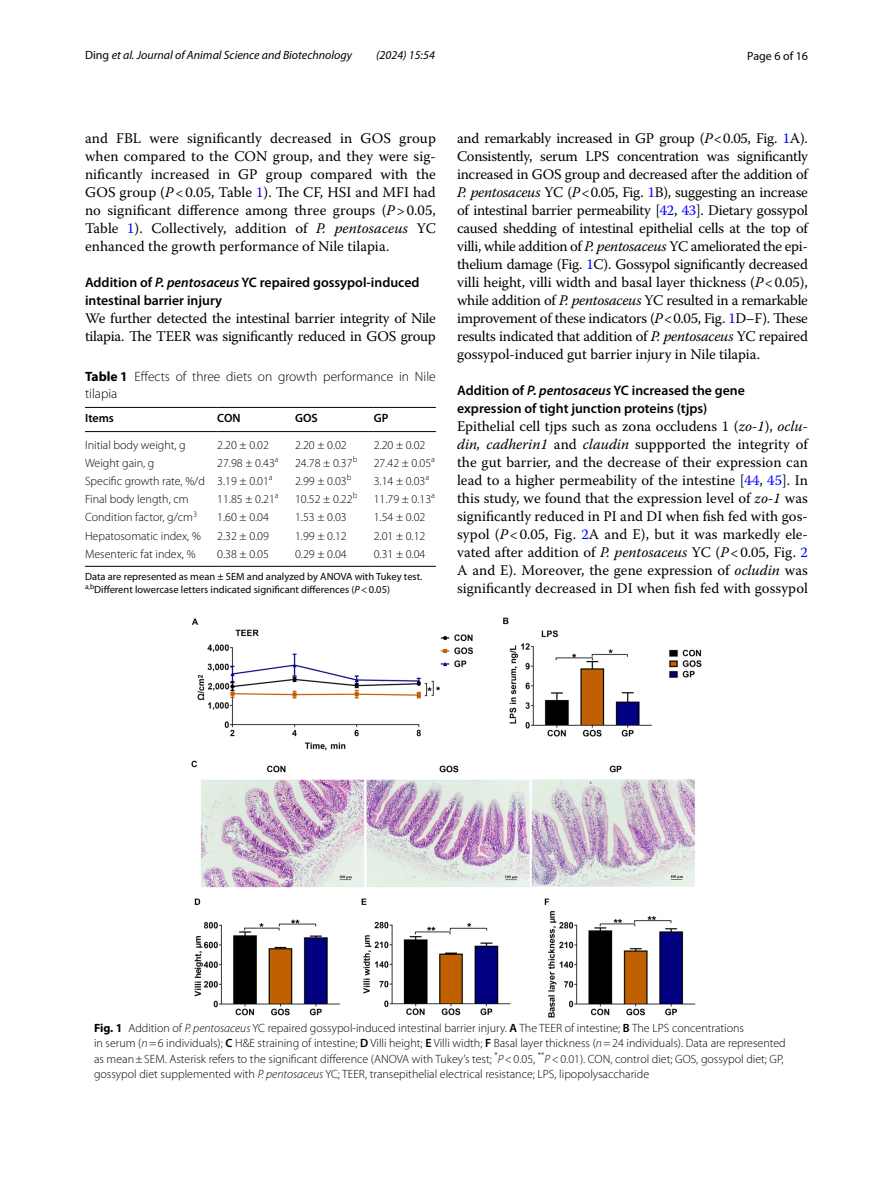
<style>
.page{position:relative;width:893px;height:1187px;background:#fff}
.page>*{position:absolute;margin:0;border:0;box-sizing:border-box;transform-origin:0 0}
.t1{font:14.7px/18px "Warnock Pro";letter-spacing:-.005em;color:#000;text-align:justify}
.t2{font:600 13.8px/18px "Myriad Pro";color:#000}
.t3{font:300 13.5px/16.5px "Myriad Pro";color:#000}
.t4{font:300 12px/15px "Myriad Pro";color:#000}
.t5{font:italic 12px "Myriad Pro";color:#000}
.t6{font:600 12px "Myriad Pro";color:#000}
.t7{font:12px "Myriad Pro";color:#000}
.t8{font:10.5px/12.8px "Myriad Pro";color:#000}
.s1{font-style:normal}
.s2{font-style:italic}
.s3{color:#00f}
.s4{font-weight:700}
.s5{font-weight:600}
</style>
<div class="page">
<hr style="left:85px;top:407px;width:132px;height:1px;background:#000">
<hr style="left:85px;top:431px;width:132px;height:1px;background:#000">
<hr style="left:217px;top:407px;width:78px;height:1px;background:#000">
<hr style="left:217px;top:431px;width:78px;height:1px;background:#000">
<hr style="left:295px;top:407px;width:79px;height:1px;background:#000">
<hr style="left:295px;top:431px;width:79px;height:1px;background:#000">
<hr style="left:374px;top:407px;width:62px;height:1px;background:#000">
<hr style="left:374px;top:431px;width:62px;height:1px;background:#000">
<hr style="left:85px;top:566px;width:132px;height:1px;background:#000">
<hr style="left:217px;top:566px;width:78px;height:1px;background:#000">
<hr style="left:295px;top:566px;width:79px;height:1px;background:#000">
<hr style="left:374px;top:566px;width:62px;height:1px;background:#000">
<img style="left:191px;top:617px;width:511px;height:400px">
<p class="t5" style="left:85px;top:48px;width:269px"><span class="s1">Ding</span> et al. Journal of Animal Science and Biotechnology</p>
<p class="t5" style="left:376px;top:48px;width:60px">(2024) 15:54</p>
<p class="t7" style="left:747px;top:48px;width:62px">Page 6 of 16</p>
<p class="t1" style="left:85px;top:128px;width:352px">and FBL were significantly decreased in GOS group when compared to the CON group, and they were sig&shy;nificantly increased in GP group compared with the GOS group (<span class="s2">P</span>&lt;0.05, Table <span class="s3">1</span>). The CF, HSI and MFI had no significant difference among three groups (<span class="s2">P</span>&gt;0.05, Table <span class="s3">1</span>). Collectively, addition of <span class="s2">P. pentosaceus</span> YC enhanced the growth performance of Nile tilapia.</p>
<p class="t2" style="left:85px;top:273px;width:336px">Addition of <span class="s2">P. pentosaceus</span> YC repaired gossypol‑induced intestinal barrier injury</p>
<p class="t1" style="left:85px;top:308px;width:352px">We further detected the intestinal barrier integrity of Nile tilapia. The TEER was significantly reduced in GOS group</p>
<p class="t3" style="left:85px;top:368px;width:352px"><span class="s4">Table 1</span> Effects of three diets on growth performance in Nile tilapia</p>
<p class="t6" style="left:85px;top:410px;width:30px">Items</p>
<p class="t6" style="left:217px;top:410px;width:25px">CON</p>
<p class="t6" style="left:295px;top:410px;width:24px">GOS</p>
<p class="t6" style="left:374px;top:410px;width:16px">GP</p>
<p class="t4" style="left:85px;top:437px;width:102px">Initial body weight, g</p>
<p class="t4" style="left:217px;top:437px;width:53px">2.20 ± 0.02</p>
<p class="t4" style="left:295px;top:437px;width:53px">2.20 ± 0.02</p>
<p class="t4" style="left:374px;top:437px;width:53px">2.20 ± 0.02</p>
<p class="t4" style="left:85px;top:455px;width:71px">Weight gain, g</p>
<p class="t4" style="left:217px;top:455px;width:63px">27.98 ± 0.43<sup>a</sup></p>
<p class="t4" style="left:295px;top:455px;width:64px">24.78 ± 0.37<sup>b</sup></p>
<p class="t4" style="left:374px;top:455px;width:63px">27.42 ± 0.05<sup>a</sup></p>
<p class="t4" style="left:85px;top:473px;width:189px">Specific growth rate, %/d 3.19 ± 0.01<sup>a</sup></p>
<p class="t4" style="left:295px;top:473px;width:58px">2.99 ± 0.03<sup>b</sup></p>
<p class="t4" style="left:374px;top:473px;width:57px">3.14 ± 0.03<sup>a</sup></p>
<p class="t4" style="left:85px;top:492px;width:105px">Final body length, cm</p>
<p class="t4" style="left:217px;top:492px;width:63px">11.85 ± 0.21<sup>a</sup></p>
<p class="t4" style="left:295px;top:492px;width:64px">10.52 ± 0.22<sup>b</sup></p>
<p class="t4" style="left:374px;top:492px;width:63px">11.79 ± 0.13<sup>a</sup></p>
<p class="t4" style="left:85px;top:510px;width:114px">Condition factor, g/cm<sup>3</sup></p>
<p class="t4" style="left:217px;top:510px;width:53px">1.60 ± 0.04</p>
<p class="t4" style="left:295px;top:510px;width:53px">1.53 ± 0.03</p>
<p class="t4" style="left:374px;top:510px;width:53px">1.54 ± 0.02</p>
<p class="t4" style="left:85px;top:528px;width:117px">Hepatosomatic index, %</p>
<p class="t4" style="left:217px;top:528px;width:53px">2.32 ± 0.09</p>
<p class="t4" style="left:295px;top:528px;width:53px">1.99 ± 0.12</p>
<p class="t4" style="left:374px;top:528px;width:53px">2.01 ± 0.12</p>
<p class="t4" style="left:85px;top:546px;width:112px">Mesenteric fat index, %</p>
<p class="t4" style="left:217px;top:546px;width:53px">0.38 ± 0.05</p>
<p class="t4" style="left:295px;top:546px;width:53px">0.29 ± 0.04</p>
<p class="t4" style="left:374px;top:546px;width:53px">0.31 ± 0.04</p>
<p class="t8" style="left:85px;top:570px;width:339px">Data are represented as mean ± SEM and analyzed by ANOVA with Tukey test. <sup>a,b</sup>Different lowercase letters indicated significant differences (<span class="s2">P</span>&lt;0.05)</p>
<p class="t1" style="left:457px;top:128px;width:352px">and remarkably increased in GP group (<span class="s2">P</span>&lt;0.05, Fig. <span class="s3">1</span>A).<br>Consistently, serum LPS concentration was significantly increased in GOS group and decreased after the addition of <span class="s2">P. pentosaceus</span> YC (<span class="s2">P</span>&lt;0.05, Fig. <span class="s3">1</span>B), suggesting an increase of intestinal barrier permeability [<span class="s3">42</span>, <span class="s3">43</span>]. Dietary gossypol caused shedding of intestinal epithelial cells at the top of villi, while addition of <span class="s2">P. pentosaceus</span> YC ameliorated the epi&shy;thelium damage (Fig. <span class="s3">1</span>C). Gossypol significantly decreased villi height, villi width and basal layer thickness (<span class="s2">P</span>&lt;0.05), while addition of <span class="s2">P. pentosaceus</span> YC resulted in a remarkable improvement of these indicators (<span class="s2">P</span>&lt;0.05, Fig. <span class="s3">1</span>D–F). These results indicated that addition of <span class="s2">P. pentosaceus</span> YC repaired gossypol-induced gut barrier injury in Nile tilapia.</p>
<p class="t2" style="left:457px;top:381px;width:289px">Addition of <span class="s2">P. pentosaceus</span> YC increased the gene expression of tight junction proteins (tjps)</p>
<p class="t1" style="left:457px;top:416px;width:352px">Epithelial cell tjps such as zona occludens 1 (<span class="s2">zo-1</span>), <span class="s2">oclu&shy;din, cadherin1</span> and <span class="s2">claudin</span> suppported the integrity of the gut barrier, and the decrease of their expression can lead to a higher permeability of the intestine [<span class="s3">44</span>, <span class="s3">45</span>]. In this study, we found that the expression level of <span class="s2">zo-1</span> was significantly reduced in PI and DI when fish fed with gos&shy;sypol (<span class="s2">P</span>&lt;0.05, Fig. <span class="s3">2</span>A and E), but it was markedly ele&shy;vated after addition of <span class="s2">P. pentosaceus</span> YC (<span class="s2">P</span>&lt;0.05, Fig. <span class="s3">2<br></span>A and E). Moreover, the gene expression of <span class="s2">ocludin</span> was significantly decreased in DI when fish fed with gossypol</p>
<p class="t4" style="left:94px;top:1021px;width:693px"><span class="s4">Fig. 1</span> Addition of <span class="s2">P. pentosaceus</span> YC repaired gossypol-induced intestinal barrier injury. <span class="s5">A</span> The TEER of intestine; <span class="s5">B</span> The LPS concentrations<br>in serum (<span class="s2">n</span>=6 individuals); <span class="s5">C</span> H&amp;E straining of intestine; <span class="s5">D</span> Villi height; <span class="s5">E</span> Villi width; <span class="s5">F</span> Basal layer thickness (<span class="s2">n</span>=24 individuals). Data are represented as mean±SEM. Asterisk refers to the significant difference (ANOVA with Tukey’s test; <sup>*</sup><span class="s2">P</span>&lt;0.05, <sup>**</sup><span class="s2">P</span>&lt;0.01). CON, control diet; GOS, gossypol diet; GP, gossypol diet supplemented with <span class="s2">P. pentosaceus</span> YC; TEER, transepithelial electrical resistance; LPS, lipopolysaccharide</p>
</div>
